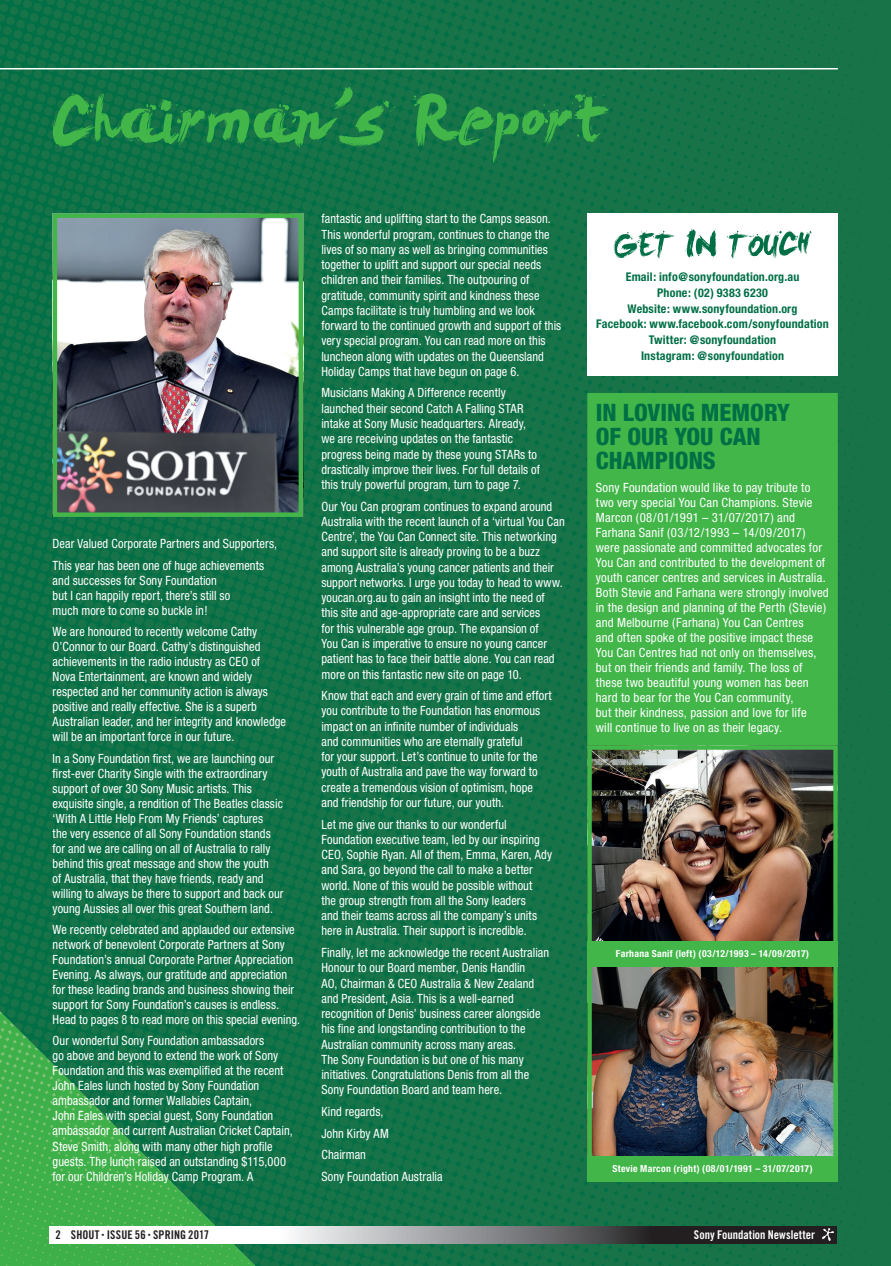
<style>
.page{position:relative;width:891px;height:1266px;background:#fff}
.page>*{position:absolute;margin:0;border:0;box-sizing:border-box;transform-origin:0 0}
.t1{font:800 condensed 24px/24px "Helvetica Neue";color:#016f45}
.t2{font:condensed 12.75px/15px "Helvetica Neue";letter-spacing:.01em;color:#fff}
.t3{font:700 condensed 12px/15.8px "Helvetica Neue";letter-spacing:.015em;color:#016f45;text-align:center}
.t4{font:12px "Trade Gothic Bold Cond Twenty";letter-spacing:.005em;color:#231f20}
.t5{font:12px "Trade Gothic Bold Cond Twenty";color:#fff}
.t6{font:700 condensed 9.75px "Helvetica Neue";letter-spacing:.03em;color:#fff}
</style>
<div class="page">
<img style="left:0;top:0;width:891px;height:1265px">
<img style="left:0;top:997px;width:266px;height:268px">
<hr style="left:0;top:68px;width:838px;height:1px;background:#fff">
<img style="left:58px;top:218px;width:240px;height:294px">
<div style="left:53px;top:213px;width:250px;height:304px;border:4px solid #42b649"></div>
<svg style="left:53px;top:87px;width:556px;height:76px;background:#1c8147"></svg>
<div style="left:587px;top:213px;width:251px;height:163px;background:#fff"></div>
<svg style="left:613px;top:229px;width:198px;height:30px"></svg>
<div style="left:587px;top:393px;width:251px;height:788px;background:#42b649;border:2px solid #42b649"></div>
<img style="left:592px;top:967px;width:241px;height:188px">
<div style="left:587px;top:959px;width:251px;height:222px;border:4px solid #42b649"></div>
<img style="left:592px;top:750px;width:241px;height:190px">
<div style="left:587px;top:745px;width:251px;height:221px;border:4px solid #42b649"></div>
<div style="left:587px;top:1155px;width:251px;height:26px;background:#42b649"></div>
<div style="left:587px;top:940px;width:251px;height:26px;background:#42b649"></div>
<div style="left:819px;top:1225px;width:17px;height:17px;background:#231f20"></div>
<div style="left:50px;top:1225px;width:17px;height:17px;background:#fff"></div>
<svg style="left:67px;top:1225px;width:752px;height:17px"></svg>
<svg style="left:822px;top:1228px;width:12px;height:12px"></svg>
<p class="t2" style="left:53px;top:533px;width:226px;line-height:21.5px">Dear Valued Corporate Partners and Supporters,<br>This year has been one of huge achievements</p>
<p class="t2" style="left:53px;top:572px;width:179px">and successes for Sony Foundation but I can happily report, there’s still so much more to come so buckle in!</p>
<p class="t2" style="left:53px;top:624px;width:235px">We are honoured to recently welcome Cathy O’Connor to our Board. Cathy’s distinguished achievements in the radio industry as CEO of Nova Entertainment, are known and widely respected and her community action is always positive and really effective. She is a superb Australian leader, and her integrity and knowledge will be an important force in our future.</p>
<p class="t2" style="left:53px;top:750px;width:232px">In a Sony Foundation first, we are launching our first-ever Charity Single with the extraordinary support of over 30 Sony Music artists. This exquisite single, a rendition of The Beatles classic ‘With A Little Help From My Friends’ captures<br>the very essence of all Sony Foundation stands for and we are calling on all of Australia to rally behind this great message and show the youth<br>of Australia, that they have friends, ready and willing to always be there to support and back our young Aussies all over this great Southern land.</p>
<p class="t2" style="left:53px;top:921px;width:249px">We recently celebrated and applauded our extensive network of benevolent Corporate Partners at Sony Foundation’s annual Corporate Partner Appreciation Evening. As always, our gratitude and appreciation for these leading brands and business showing their support for Sony Foundation’s causes is endless.<br>Head to pages 8 to read more on this special evening.</p>
<p class="t2" style="left:53px;top:1033px;width:242px">Our wonderful Sony Foundation ambassadors<br>go above and beyond to extend the work of Sony Foundation and this was exemplified at the recent John Eales lunch hosted by Sony Foundation ambassador and former Wallabies Captain,<br>John Eales with special guest, Sony Foundation ambassador and current Australian Cricket Captain, Steve Smith, along with many other high profile guests. The lunch raised an outstanding $115,000 for our Children’s Holiday Camp Program. A</p>
<p class="t2" style="left:321px;top:211px;width:241px">fantastic and uplifting start to the Camps season.<br>This wonderful program, continues to change the lives of so many as well as bringing communities together to uplift and support our special needs children and their families. The outpouring of gratitude, community spirit and kindness these Camps facilitate is truly humbling and we look forward to the continued growth and support of this very special program. You can read more on this luncheon along with updates on the Queensland Holiday Camps that have begun on page 6.</p>
<p class="t2" style="left:321px;top:385px;width:220px">Musicians Making A Difference recently launched their second Catch A Falling STAR intake at Sony Music headquarters. Already, we are receiving updates on the fantastic progress being made by these young STARs to drastically improve their lives. For full details of this truly powerful program, turn to page 7.</p>
<p class="t2" style="left:321px;top:498px;width:245px">Our You Can program continues to expand around Australia with the recent launch of a ‘virtual You Can Centre’, the You Can Connect site. This networking and support site is already proving to be a buzz among Australia’s young cancer patients and their support networks. I urge you today to head to www. youcan.org.au to gain an insight into the need of<br>this site and age-appropriate care and services<br>for this vulnerable age group. The expansion of<br>You Can is imperative to ensure no young cancer patient has to face their battle alone. You can read more on this fantastic new site on page 10.</p>
<p class="t2" style="left:321px;top:687px;width:232px">Know that each and every grain of time and effort you contribute to the Foundation has enormous impact on an infinite number of individuals<br>and communities who are eternally grateful<br>for your support. Let’s continue to unite for the youth of Australia and pave the way forward to create a tremendous vision of optimism, hope and friendship for our future, our youth.</p>
<p class="t2" style="left:321px;top:816px;width:232px">Let me give our thanks to our wonderful Foundation executive team, led by our inspiring CEO, Sophie Ryan. All of them, Emma, Karen, Ady and Sara, go beyond the call to make a better world. None of this would be possible without<br>the group strength from all the Sony leaders<br>and their teams across all the company’s units here in Australia. Their support is incredible.</p>
<p class="t2" style="left:321px;top:944px;width:229px">Finally, let me acknowledge the recent Australian Honour to our Board member, Denis Handlin<br>AO, Chairman &amp; CEO Australia &amp; New Zealand and President, Asia. This is a well-earned recognition of Denis’ business career alongside his fine and longstanding contribution to the Australian community across many areas.<br>The Sony Foundation is but one of his many initiatives. Congratulations Denis from all the Sony Foundation Board and team here.</p>
<p class="t2" style="left:321px;top:1100px;width:123px;line-height:21.6px">Kind regards,<br>John Kirby AM<br>Chairman<br>Sony Foundation Australia</p>
<p class="t3" style="left:596px;top:269px;width:234px">Email: info@sonyfoundation.org.au<br>Phone: (02) 9383 6230<br>Website: www.sonyfoundation.org<br>Facebook: www.facebook.com/sonyfoundation Twitter: @sonyfoundation<br>Instagram: @sonyfoundation</p>
<h1 class="t1" style="left:596px;top:400px;width:196px">IN LOVING MEMORY<br>OF OUR YOU CAN<br>CHAMPIONS</h1>
<p class="t2" style="left:596px;top:480px;width:234px">Sony Foundation would like to pay tribute to two very special You Can Champions. Stevie Marcon (08/01/1991 – 31/07/2017) and Farhana Sanif (03/12/1993 – 14/09/2017) were passionate and committed advocates for You Can and contributed to the development of youth cancer centres and services in Australia.<br>Both Stevie and Farhana were strongly involved in the design and planning of the Perth (Stevie) and Melbourne (Farhana) You Can Centres<br>and often spoke of the positive impact these You Can Centres had not only on themselves, but on their friends and family. The loss of these two beautiful young women has been hard to bear for the You Can community,<br>but their kindness, passion and love for life<br>will continue to live on as their legacy.</p>
<p class="t6" style="left:616px;top:948px;width:195px">Farhana Sanif (left) (03/12/1993 – 14/09/2017)</p>
<p class="t6" style="left:612px;top:1162px;width:202px">Stevie Marcon (right) (08/01/1991 – 31/07/2017)</p>
<p class="t4" style="left:55px;top:1226px;width:155px">2 SHOUT <sup>•</sup> ISSUE 56 <sup>•</sup> SPRING 2017</p>
<p class="t5" style="left:694px;top:1226px;width:123px">Sony Foundation Newsletter</p>
</div>
